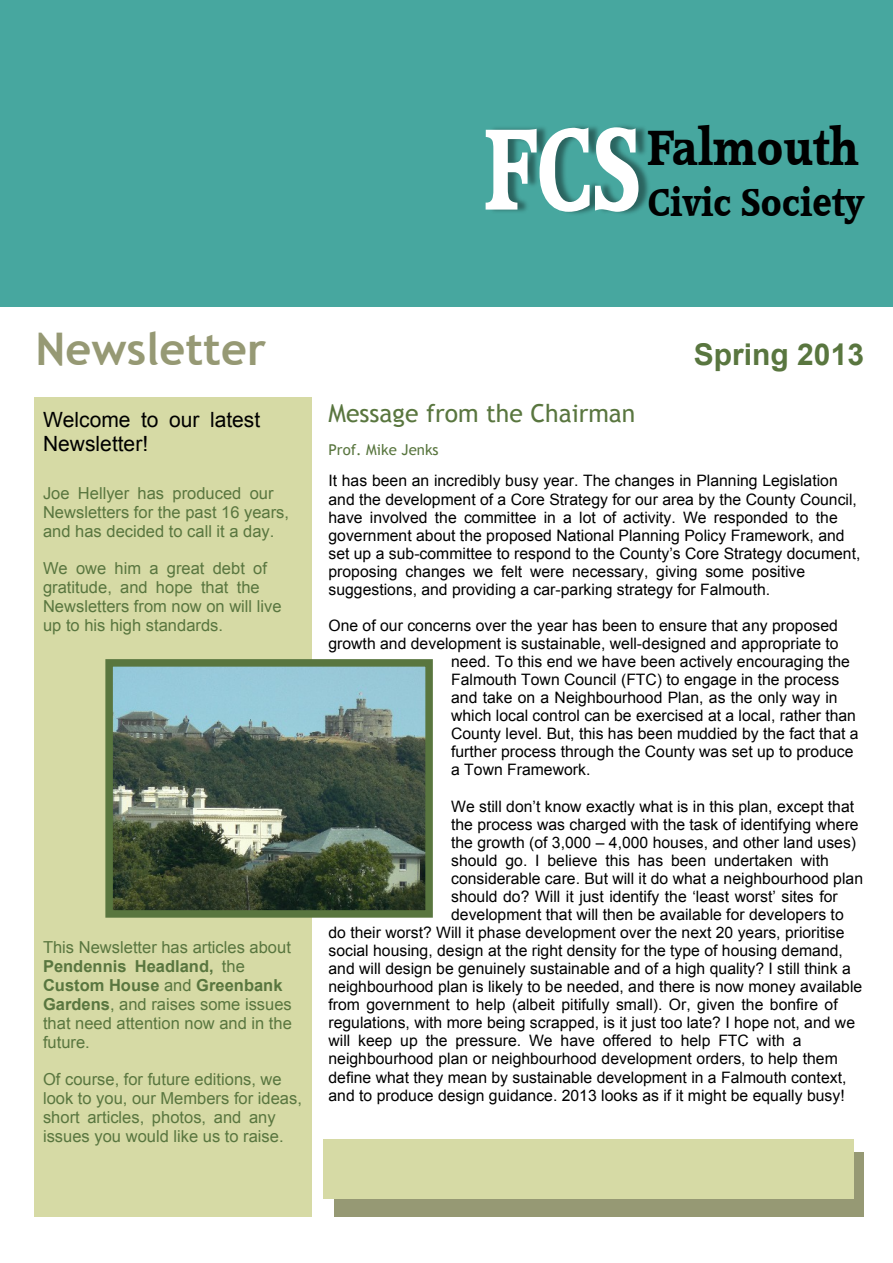
<style>
.page{position:relative;width:893px;height:1263px;background:#fff}
.page>*{position:absolute;margin:0;border:0;box-sizing:border-box;transform-origin:0 0}
.t1{font:110.85px "Accord SF Bold";color:#fff;scale:.74 1}
.t2{font:47.55px "Accord SF Bold";color:#000;scale:.87 1}
.t3{font:700 45px "Trebuchet MS";color:#969974}
.t4{font:37.65px "Accord SF Bold";letter-spacing:.005em;color:#000;scale:.87 1}
.t5{font:700 30px "Arial";color:#59763f}
.t6{font:24.75px "Trebuchet MS";color:#59763f}
.t7{font:21px/24.2px "Arial";color:#000}
.t8{font:16.5px/18.9px "Arial";color:#59763f}
.t9{font:15.75px/18px "Arial";color:#000}
.t10{font:15px "Trebuchet MS";color:#59763f}
.s1{font-weight:700}
</style>
<div class="page">
<div style="left:0;top:0;width:893px;height:306px;background:#47a79f"></div>
<div style="left:35px;top:398px;width:277px;height:819px;background:#d6daa5"></div>
<div style="left:334px;top:1152px;width:530px;height:65px;background:#969974"></div>
<div style="left:323px;top:1140px;width:530px;height:59px;background:#d6daa5"></div>
<img style="left:114px;top:668px;width:310px;height:241px">
<div style="left:105px;top:659px;width:328px;height:259px;border:8px solid #59763f"></div>
<img style="left:491px;top:125px;width:158px;height:89px">
<h1 class="t1" style="left:485px;top:115px;width:213px">FCS</h1>
<h2 class="t2" style="left:648px;top:125px;width:244px">Falmouth</h2>
<h3 class="t4" style="left:648px;top:184px;width:250px">Civic Society</h3>
<h3 class="t3" style="left:36px;top:331px;width:232px">Newsletter</h3>
<h3 class="t7" style="left:43px;top:410px;width:219px">Welcome to our latest<br>Newsletter!</h3>
<p class="t8" style="left:43px;top:485px;width:248px">Joe Hellyer has produced our<br>Newsletters for the past 16 years, and has decided to call it a day.</p>
<p class="t8" style="left:43px;top:561px;width:240px">We owe him a great debt of gratitude, and hope that the<br>Newsletters from now on will live up to his high standards.</p>
<p class="t8" style="left:43px;top:939px;width:250px">This Newsletter has articles about<br><span class="s1">Pendennis Headland,</span> the<br><span class="s1">Custom House</span> and <span class="s1">Greenbank<br>Gardens</span>, and raises some issues that need attention now and in the future.</p>
<p class="t8" style="left:43px;top:1072px;width:260px">Of course, for future editions, we look to you, our Members for ideas, short articles, photos, and any issues you would like us to raise.</p>
<h3 class="t5" style="left:694px;top:343px;width:172px">Spring 2013</h3>
<h3 class="t6" style="left:328px;top:404px;width:309px">Message from the Chairman</h3>
<p class="t10" style="left:328px;top:444px;width:112px">Prof. Mike Jenks</p>
<p class="t9" style="left:328px;top:473px;width:533px">It has been an incredibly busy year. The changes in Planning Legislation and the development of a Core Strategy for our area by the County Council, have involved the committee in a lot of activity. We responded to the government about the proposed National Planning Policy Framework, and set up a sub-committee to respond to the County’s Core Strategy document, proposing changes we felt were necessary, giving some positive suggestions, and providing a car-parking strategy for Falmouth.</p>
<p class="t9" style="left:328px;top:618px;width:511px">One of our concerns over the year has been to ensure that any proposed</p>
<p class="t9" style="left:328px;top:636px;width:512px">growth and development is sustainable, well-designed and appropriate to</p>
<p class="t9" style="left:451px;top:654px;width:400px">need. To this end we have been actively encouraging the</p>
<p class="t9" style="left:451px;top:672px;width:390px">Falmouth Town Council (FTC) to engage in the process</p>
<p class="t9" style="left:451px;top:690px;width:388px">and take on a Neighbourhood Plan, as the only way in</p>
<p class="t9" style="left:451px;top:708px;width:406px">which local control can be exercised at a local, rather than</p>
<p class="t9" style="left:451px;top:726px;width:409px">County level. But, this has been muddied by the fact that a</p>
<p class="t9" style="left:451px;top:744px;width:404px">further process through the County was set up to produce</p>
<p class="t9" style="left:451px;top:762px;width:141px">a Town Framework.</p>
<p class="t9" style="left:451px;top:798px;width:404px">We still don’t know exactly what is in this plan, except that</p>
<p class="t9" style="left:451px;top:816px;width:409px">the process was charged with the task of identifying where</p>
<p class="t9" style="left:451px;top:835px;width:407px">the growth (of 3,000 – 4,000 houses, and other land uses)</p>
<p class="t9" style="left:451px;top:853px;width:379px">should go. I believe this has been undertaken with</p>
<p class="t9" style="left:451px;top:871px;width:413px">considerable care. But will it do what a neighbourhood plan</p>
<p class="t9" style="left:451px;top:889px;width:388px">should do? Will it just identify the ‘least worst’ sites for</p>
<p class="t9" style="left:451px;top:907px;width:394px">development that will then be available for developers to</p>
<p class="t9" style="left:328px;top:925px;width:518px">do their worst? Will it phase development over the next 20 years, prioritise</p>
<p class="t9" style="left:328px;top:943px;width:516px">social housing, design at the right density for the type of housing demand,</p>
<p class="t9" style="left:328px;top:961px;width:524px">and will design be genuinely sustainable and of a high quality? I still think a</p>
<p class="t9" style="left:328px;top:979px;width:535px">neighbourhood plan is likely to be needed, and there is now money available</p>
<p class="t9" style="left:328px;top:997px;width:511px">from government to help (albeit pitifully small). Or, given the bonfire of</p>
<p class="t9" style="left:328px;top:1015px;width:528px">regulations, with more being scrapped, is it just too late? I hope not, and we</p>
<p class="t9" style="left:328px;top:1033px;width:474px">will keep up the pressure. We have offered to help FTC with a</p>
<p class="t9" style="left:328px;top:1051px;width:511px">neighbourhood plan or neighbourhood development orders, to help them</p>
<p class="t9" style="left:328px;top:1069px;width:519px">define what they mean by sustainable development in a Falmouth context,</p>
<p class="t9" style="left:328px;top:1087px;width:518px">and to produce design guidance. 2013 looks as if it might be equally busy!</p>
</div>
